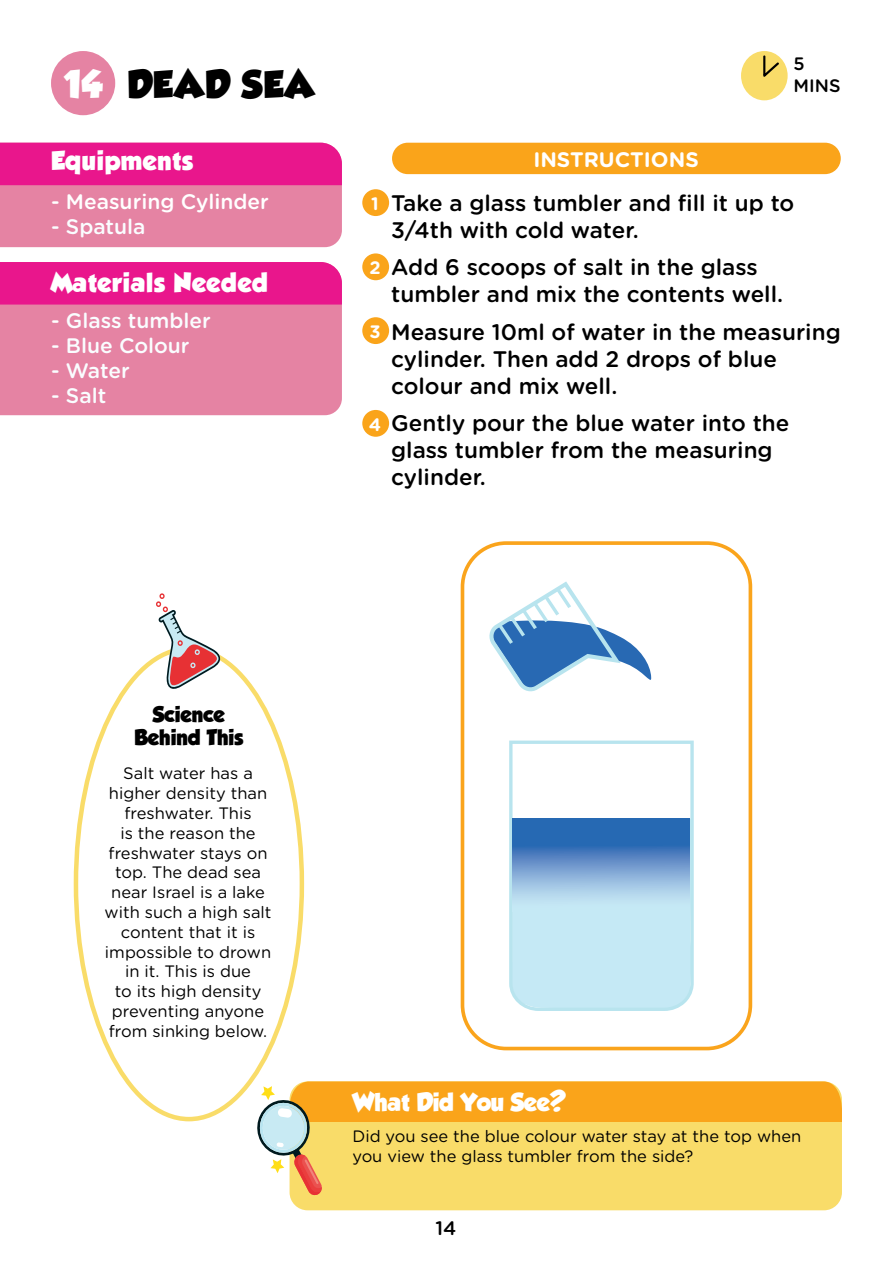
<style>
.page{position:relative;width:893px;height:1263px;background:#fff}
.page>*{position:absolute;margin:0;border:0;box-sizing:border-box;transform-origin:0 0}
.t1{font:34.5px "GROBOLD";letter-spacing:.03em;color:#000}
.t2{font:24px "GROBOLD";letter-spacing:.03em;color:#fff}
.t3{font:500 22.5px/27px "Gotham Rounded";color:#000}
.t4{font:22.5px "GROBOLD";color:#fff}
.t5{font:500 21px "Gotham Rounded";color:#fafdff}
.t6{font:500 21px "Gotham Rounded";color:#fff}
.t7{font:700 21px "Gotham Rounded";color:#fff}
.t8{font:19.5px/23.4px "GROBOLD";color:#000;text-align:center}
.t9{font:500 19.5px "Gotham Rounded";color:#000}
.t10{font:500 18px/21.6px "Gotham Rounded";color:#000}
.t11{font:700 18px "Gotham Rounded";color:#fff}
.t12{font:16.5px/19.8px "Gotham Rounded";color:#000}
.s1{color:#fff}
</style>
<div class="page">
<div style="left:290px;top:1081px;width:552px;height:129px;background:#f9dc69;border-radius:18px"></div>
<div style="left:0;top:305px;width:342px;height:110px;background:#e583a3"></div>
<div style="left:741px;top:51px;width:47px;height:49px;background:#f9dc69;border-radius:50%"></div>
<svg style="left:763px;top:55px;width:17px;height:22px"></svg>
<div style="left:392px;top:143px;width:449px;height:31px;background:#faa41a;border-radius:16px"></div>
<div style="left:51px;top:51px;width:64px;height:64px;background:#e583a3;border-radius:50%"></div>
<svg style="left:257px;top:1081px;width:585px;height:115px"></svg>
<svg style="left:156px;top:593px;width:67px;height:96px"></svg>
<svg style="left:0;top:143px;width:342px;height:104px;background:#e6579a"></svg>
<div style="left:0;top:262px;width:342px;height:43px;background:#e9168c"></div>
<div style="left:362px;top:189px;width:27px;height:27px;background:#faa41a;border-radius:50%"></div>
<div style="left:362px;top:253px;width:27px;height:27px;background:#faa41a;border-radius:50%"></div>
<div style="left:362px;top:317px;width:27px;height:27px;background:#faa41a;border-radius:50%"></div>
<div style="left:362px;top:410px;width:27px;height:27px;background:#faa41a;border-radius:50%"></div>
<div style="left:461px;top:541px;width:291px;height:509px;border:4px solid #faa41c;border-radius:44px"></div>
<svg style="left:490px;top:581px;width:161px;height:110px"></svg>
<svg style="left:509px;top:740px;width:185px;height:271px"></svg>
<svg style="left:512px;top:819px;width:178px;height:93px;background:#6e9ecf"></svg>
<h1 class="t1" style="left:64px;top:64px;width:252px"><span class="s1">14</span> DEAD SEA</h1>
<h2 class="t2" style="left:51px;top:147px;width:143px">Equipments</h2>
<p class="t6" style="left:51px;top:187px;width:219px">- Measuring Cylinder</p>
<p class="t5" style="left:51px;top:212px;width:96px">- Spatula</p>
<h2 class="t2" style="left:51px;top:268px;width:219px">Materials Needed</h2>
<p class="t5" style="left:51px;top:305px;width:161px"><span class="s1">-</span> Glass tumbler</p>
<p class="t5" style="left:51px;top:330px;width:140px">- Blue Colour</p>
<p class="t5" style="left:51px;top:356px;width:80px">- Water</p>
<p class="t5" style="left:51px;top:381px;width:57px">- Salt</p>
<p class="t10" style="left:793px;top:52px;width:49px">5<br>MINS</p>
<p class="t11" style="left:371px;top:190px;width:9px">1</p>
<p class="t11" style="left:369px;top:254px;width:13px">2</p>
<p class="t11" style="left:369px;top:318px;width:13px">3</p>
<p class="t11" style="left:369px;top:411px;width:14px">4</p>
<p class="t7" style="left:533px;top:144px;width:167px">INSTRUCTIONS</p>
<h3 class="t3" style="left:391px;top:188px;width:405px">Take a glass tumbler and fill it up to<br>3/4th with cold water.</h3>
<h3 class="t3" style="left:391px;top:253px;width:394px">Add 6 scoops of salt in the glass tumbler and mix the contents well.</h3>
<h3 class="t3" style="left:391px;top:317px;width:451px">Measure 10ml of water in the measuring cylinder. Then add 2 drops of blue colour and mix well.</h3>
<h3 class="t3" style="left:391px;top:409px;width:400px">Gently pour the blue water into the glass tumbler from the measuring cylinder.</h3>
<p class="t8" style="left:135px;top:702px;width:110px">Science<br>Behind This</p>
<p class="t12" style="left:105px;top:763px;width:169px;text-align:center">Salt water has a higher density than freshwater. This<br>is the reason the freshwater stays on top. The dead sea near Israel is a lake with such a high salt content that it is impossible to drown in it. This is due<br>to its high density preventing anyone from sinking below.</p>
<h3 class="t4" style="left:352px;top:1088px;width:215px">What Did You See?</h3>
<p class="t12" style="left:352px;top:1126px;width:450px">Did you see the blue colour water stay at the top when you view the glass tumbler from the side?</p>
<p class="t9" style="left:435px;top:1214px;width:23px">14</p>
</div>
